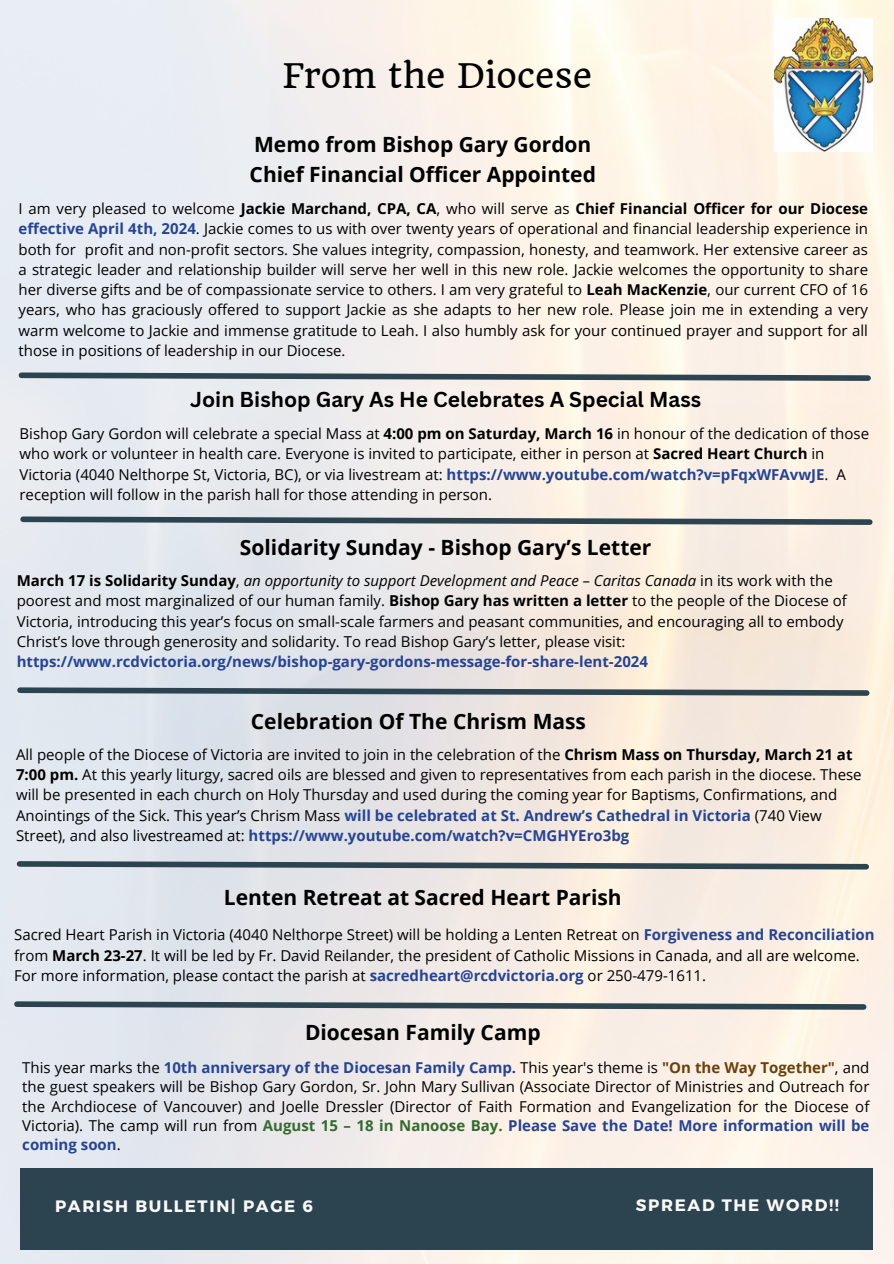
<style>
.page{position:relative;width:894px;height:1264px;background:#fff}
.page>*{position:absolute;margin:0;border:0;box-sizing:border-box;transform-origin:0 0}
.t1{font:33px "Quando";color:#000}
.t2{font:700 21px/29.2px "Open Sans";color:#000}
.t3{font:700 21px "Canva Sans";color:#000}
.t4{font:700 16.5px "Montserrat";letter-spacing:.1em;color:#fafafa}
.t5{font:15px/20.2px "Open Sans";color:#000}
.t6{font:700 15px "Open Sans";color:#264493}
.s1{font-weight:700}
.s2{font-weight:700;color:#264493}
.s3{font-style:italic}
.s4{font-weight:700;color:#694108}
.s5{font-weight:700;color:#346b2f}
</style>
<div class="page">
<img style="left:0;top:0;width:893px;height:1263px">
<div style="left:20px;top:1168px;width:852px;height:81px;background:#2c4450"></div>
<img style="left:774px;top:18px;width:98px;height:133px">
<svg style="left:11px;top:998px;width:858px;height:14px;background:#a1a8ab"></svg>
<svg style="left:17px;top:513px;width:858px;height:14px;background:#a1a8ab"></svg>
<svg style="left:16px;top:369px;width:857px;height:15px;background:#a8afb1"></svg>
<svg style="left:14px;top:684px;width:858px;height:14px;background:#9da4a8"></svg>
<svg style="left:14px;top:858px;width:857px;height:14px;background:#9fa6a9"></svg>
<h1 class="t1" style="left:282px;top:55px;width:311px">From the Diocese</h1>
<h2 class="t2" style="left:249px;top:130px;width:348px">Memo from Bishop Gary Gordon<br>Chief Financial Officer Appointed</h2>
<p class="t5" style="left:19px;top:198px;width:850px;text-align:justify">I am very pleased to welcome <span class="s1">Jackie Marchand, CPA, CA</span>, who will serve as <span class="s1">Chief Financial Officer for our Diocese </span><span class="s2">effective April 4th, 2024</span>. Jackie comes to us with over twenty years of operational and financial leadership experience in both for profit and non-profit sectors. She values integrity, compassion, honesty, and teamwork. Her extensive career as a strategic leader and relationship builder will serve her well in this new role. Jackie welcomes the opportunity to share her diverse gifts and be of compassionate service to others. I am very grateful to <span class="s1">Leah MacKenzie</span>, our current CFO of 16 years, who has graciously offered to support Jackie as she adapts to her new role. Please join me in extending a very warm welcome to Jackie and immense gratitude to Leah. I also humbly ask for your continued prayer and support for all those in positions of leadership in our Diocese.</p>
<h2 class="t3" style="left:190px;top:385px;width:512px">Join Bishop Gary As He Celebrates A Special Mass</h2>
<p class="t5" style="left:19px;top:423px;width:850px">Bishop Gary Gordon will celebrate a special Mass at <span class="s1">4:00 pm on Saturday, March 16</span> in honour of the dedication of those who work or volunteer in health care. Everyone is invited to participate, either in person at <span class="s1">Sacred Heart Church</span> in Victoria (4040 Nelthorpe St, Victoria, BC), or via livestream at: <span class="s2">https://www.youtube.com/watch?v=pFqxWFAvwJE</span>. A reception will follow in the parish hall for those attending in person.</p>
<h2 class="t2" style="left:240px;top:532px;width:413px">Solidarity Sunday - Bishop Gary’s Letter</h2>
<p class="t5" style="left:17px;top:570px;width:831px"><span class="s1">March 17 is Solidarity Sunday</span>, <span class="s3">an opportunity to support Development and Peace – Caritas Canada</span> in its work with the poorest and most marginalized of our human family. <span class="s1">Bishop Gary has written a letter</span> to the people of the Diocese of Victoria, introducing this year’s focus on small-scale farmers and peasant communities, and encouraging all to embody Christ’s love through generosity and solidarity. To read Bishop Gary’s letter, please visit:</p>
<p class="t6" style="left:17px;top:651px;width:632px">https://www.rcdvictoria.org/news/bishop-gary-gordons-message-for-share-lent-2024</p>
<h2 class="t2" style="left:251px;top:705px;width:336px">Celebration Of The Chrism Mass</h2>
<p class="t5" style="left:16px;top:744px;width:846px">All people of the Diocese of Victoria are invited to join in the celebration of the <span class="s1">Chrism Mass on Thursday, March 21 at 7:00 pm.</span> At this yearly liturgy, sacred oils are blessed and given to representatives from each parish in the diocese. These will be presented in each church on Holy Thursday and used during the coming year for Baptisms, Confirmations, and Anointings of the Sick. This year’s Chrism Mass <span class="s2">will be celebrated at St. Andrew’s Cathedral in Victoria</span> (740 View Street), and also livestreamed at: <span class="s2">https://www.youtube.com/watch?v=CMGHYEro3bg</span></p>
<h2 class="t2" style="left:224px;top:881px;width:399px">Lenten Retreat at Sacred Heart Parish</h2>
<p class="t5" style="left:14px;top:924px;width:861px">Sacred Heart Parish in Victoria (4040 Nelthorpe Street) will be holding a Lenten Retreat on <span class="s2">Forgiveness and Reconciliation </span>from <span class="s1">March 23-27</span>. It will be led by Fr. David Reilander, the president of Catholic Missions in Canada, and all are welcome.<br>For more information, please contact the parish at <span class="s2">sacredheart@rcdvictoria.org</span> or 250-479-1611.</p>
<h2 class="t2" style="left:305px;top:1017px;width:237px">Diocesan Family Camp</h2>
<p class="t5" style="left:22px;top:1057px;width:848px;line-height:19.2px;text-align:justify">This year marks the <span class="s2">10th anniversary of the Diocesan Family Camp.</span> This year's theme is <span class="s4">"On the Way Together"</span>, and the guest speakers will be Bishop Gary Gordon, Sr. John Mary Sullivan (Associate Director of Ministries and Outreach for the Archdiocese of Vancouver) and Joelle Dressler (Director of Faith Formation and Evangelization for the Diocese of Victoria). The camp will run from <span class="s5">August 15 – 18 in Nanoose Bay.</span> <span class="s2">Please Save the Date! More information will be coming soon</span>.</p>
<p class="t4" style="left:55px;top:1195px;width:259px">PARISH BULLETIN| PAGE 6</p>
<p class="t4" style="left:635px;top:1194px;width:204px">SPREAD THE WORD!!</p>
</div>
